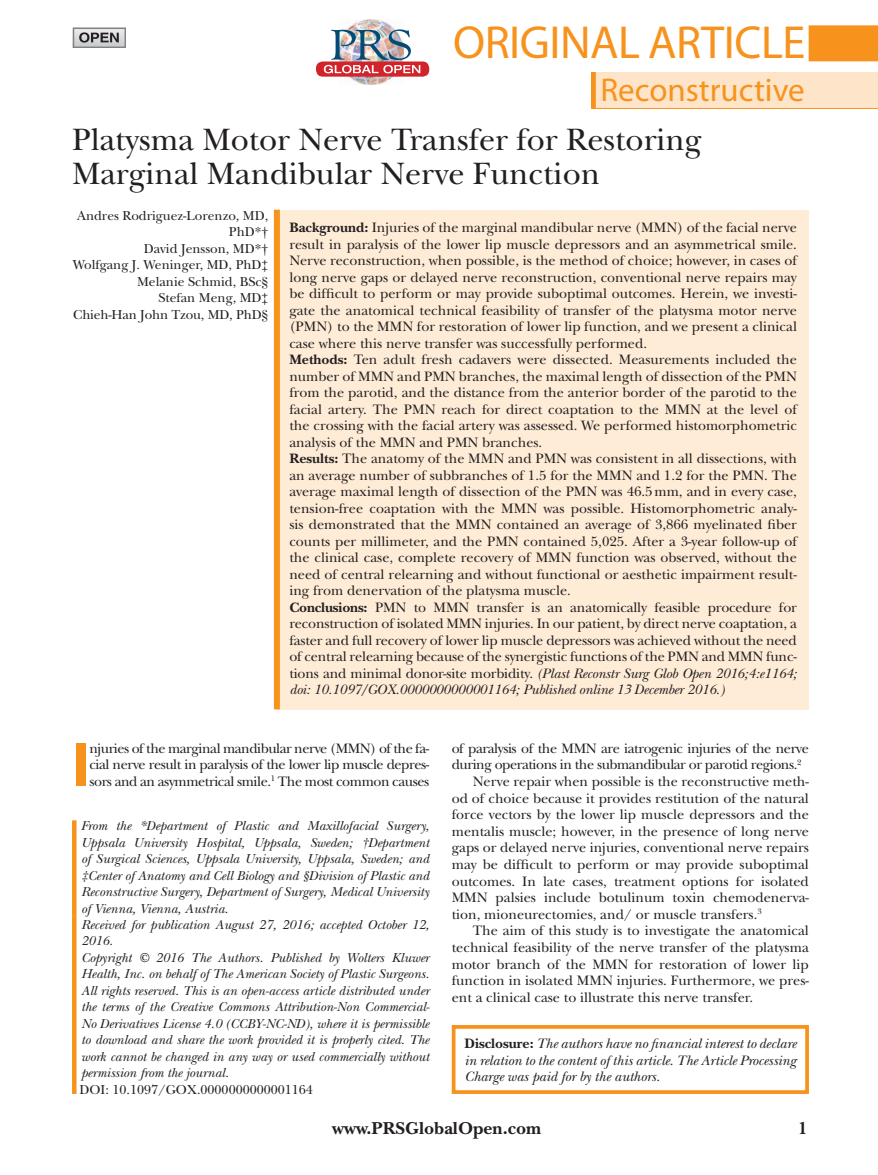
<style>
.page{position:relative;width:878px;height:1175px;background:#fff}
.page>*{position:absolute;margin:0;border:0;box-sizing:border-box;transform-origin:0 0}
.t1{font:700 63.15px "Myriad Pro";color:#f7931d}
.t2{font:46.5px "Myriad Pro";letter-spacing:-.01em;color:#f7931d}
.t3{font:33px "Myriad Pro";color:#f7931d}
.t4{font:32.25px/34.5px "New Baskerville";color:#231f20}
.t5{font:700 18px "New Baskerville";color:#231f20}
.t6{font:14.25px/16.5px "New Baskerville";color:#231f20;text-align:justify}
.t7{font:italic 14.25px/16.5px "New Baskerville";color:#231f20;text-align:justify}
.t8{font:14.25px "New Baskerville";letter-spacing:-.03em;color:#231f20}
.t9{font:italic 13.5px/16.5px "New Baskerville";color:#231f20}
.t10{font:13.5px/16.5px "New Baskerville";color:#231f20;text-align:right}
.s1{font-weight:700}
.s2{font-style:italic}
.s3{font-weight:700;font-style:normal}
</style>
<div class="page">
<div style="left:73px;top:28px;width:52px;height:20px;border:2px solid #808285"></div>
<svg style="left:79px;top:32px;width:40px;height:11px"></svg>
<img style="left:347px;top:20px;width:48px;height:64px">
<svg style="left:316px;top:61px;width:113px;height:16px"></svg>
<img style="left:324px;top:29px;width:96px;height:44px">
<hr style="left:72px;top:916px;width:4px;height:177px;background:#f7931d">
<hr style="left:72px;top:820px;width:4px;height:96px;background:#f7931d">
<div style="left:277px;top:210px;width:531px;height:499px;background:#feecd7"></div>
<div style="left:274px;top:210px;width:6px;height:499px;background:#f7931d"></div>
<div style="left:452px;top:1025px;width:356px;height:69px;border:4px solid #f7931d"></div>
<div style="left:596px;top:72px;width:282px;height:36px;background:#fee5ca"></div>
<div style="left:808px;top:25px;width:69px;height:36px;background:#f7931d"></div>
<h2 class="t2" style="left:453px;top:14px;width:354px">Original Article</h2>
<h3 class="t3" style="left:600px;top:69px;width:206px">Reconstructive</h3>
<h3 class="t4" style="left:72px;top:122px;width:631px">Platysma Motor Nerve Transfer for Restoring<br>Marginal Mandibular Nerve Function</h3>
<p class="t10" style="left:73px;top:207px;width:197px">Andres Rodriguez-Lorenzo, MD,<br>PhD*†<br>David Jensson, MD*†<br>Wolfgang J. Weninger, MD, PhD‡<br>Melanie Schmid, BSc§<br>Stefan Meng, MD‡<br>Chieh-Han John Tzou, MD, PhD§</p>
<p class="t6" style="left:289px;top:219px;width:509px;text-align:left"><span class="s1">Background:</span> Injuries of the marginal mandibular nerve (MMN) of the facial nerve result in paralysis of the lower lip muscle depressors and an asymmetrical smile.<br>Nerve reconstruction, when possible, is the method of choice; however, in cases of long nerve gaps or delayed nerve reconstruction, conventional nerve repairs may be difficult to perform or may provide suboptimal outcomes. Herein, we investi&shy;gate the anatomical technical feasibility of transfer of the platysma motor nerve (PMN) to the MMN for restoration of lower lip function, and we present a clinical case where this nerve transfer was successfully performed.<br><span class="s1">Methods:</span> Ten adult fresh cadavers were dissected. Measurements included the number of MMN and PMN branches, the maximal length of dissection of the PMN from the parotid, and the distance from the anterior border of the parotid to the facial artery. The PMN reach for direct coaptation to the MMN at the level of the crossing with the facial artery was assessed. We performed histomorphometric analysis of the MMN and PMN branches.<br><span class="s1">Results:</span> The anatomy of the MMN and PMN was consistent in all dissections, with an average number of subbranches of 1.5 for the MMN and 1.2 for the PMN. The average maximal length of dissection of the PMN was 46.5mm, and in every case, tension-free coaptation with the MMN was possible. Histomorphometric analy&shy;sis demonstrated that the MMN contained an average of 3,866 myelinated fiber counts per millimeter, and the PMN contained 5,025. After a 3-year follow-up of the clinical case, complete recovery of MMN function was observed, without the need of central relearning and without functional or aesthetic impairment result&shy;ing from denervation of the platysma muscle.<br><span class="s1">Conclusions:</span> PMN to MMN transfer is an anatomically feasible procedure for reconstruction of isolated MMN injuries. In our patient, by direct nerve coaptation, a faster and full recovery of lower lip muscle depressors was achieved without the need of central relearning because of the synergistic functions of the PMN and MMN func&shy;tions and minimal donor-site morbidity. <span class="s2">(Plast Reconstr Surg Glob Open 2016;4:e1164; doi: 10.1097/GOX.0000000000001164; Published online 13 December 2016.)</span></p>
<h1 class="t1" style="left:72px;top:723px;width:20px">I</h1>
<p class="t6" style="left:89px;top:740px;width:341px">njuries of the marginal mandibular nerve (MMN) of the fa&shy;cial nerve result in paralysis of the lower lip muscle depres&shy;sors and an asymmetrical smile.<sup>1</sup> The most common causes</p>
<p class="t8" style="left:452px;top:740px;width:359px">of paralysis of the MMN are iatrogenic injuries of the nerve</p>
<p class="t8" style="left:452px;top:756px;width:351px">during operations in the submandibular or parotid regions.<sup>2</sup></p>
<p class="t6" style="left:472px;top:773px;width:337px">Nerve repair when possible is the reconstructive meth-</p>
<p class="t6" style="left:451px;top:790px;width:359px">od of choice because it provides restitution of the natural</p>
<p class="t6" style="left:451px;top:806px;width:358px">force vectors by the lower lip muscle depressors and the</p>
<p class="t6" style="left:451px;top:823px;width:359px">mentalis muscle; however, in the presence of long nerve</p>
<p class="t6" style="left:451px;top:839px;width:359px">gaps or delayed nerve injuries, conventional nerve repairs</p>
<p class="t6" style="left:451px;top:856px;width:358px">may be difficult to perform or may provide suboptimal</p>
<p class="t6" style="left:451px;top:873px;width:358px">outcomes. In late cases, treatment options for isolated</p>
<p class="t6" style="left:451px;top:889px;width:359px">MMN palsies include botulinum toxin chemodenerva-</p>
<p class="t6" style="left:451px;top:906px;width:311px">tion, mioneurectomies, and/ or muscle transfers.<sup>3</sup></p>
<p class="t6" style="left:472px;top:922px;width:337px">The aim of this study is to investigate the anatomical</p>
<p class="t6" style="left:451px;top:939px;width:358px">technical feasibility of the nerve transfer of the platysma</p>
<p class="t6" style="left:451px;top:955px;width:358px">motor branch of the MMN for restoration of lower lip</p>
<p class="t6" style="left:451px;top:972px;width:358px">function in isolated MMN injuries. Furthermore, we pres-</p>
<p class="t6" style="left:451px;top:989px;width:303px">ent a clinical case to illustrate this nerve transfer.</p>
<p class="t9" style="left:81px;top:817px;width:350px;text-align:justify">From the *Department of Plastic and Maxillofacial Surgery, Uppsala University Hospital, Uppsala, Sweden; †Department of Surgical Sciences, Uppsala University, Uppsala, Sweden; and ‡Center of Anatomy and Cell Biology and §Division of Plastic and Reconstructive Surgery, Department of Surgery, Medical University of Vienna, Vienna, Austria.</p>
<p class="t9" style="left:81px;top:916px;width:350px">Received for publication August 27, 2016; accepted October 12, 2016.<br>Copyright © 2016 The Authors. Published by Wolters Kluwer Health, Inc. on behalf of The American Society of Plastic Surgeons.<br>All rights reserved. This is an open-access article distributed under the terms of the Creative Commons Attribution-Non Commercial-No Derivatives License 4.0 (CCBY-NC-ND), where it is permissible to download and share the work provided it is properly cited. The work cannot be changed in any way or used commercially without permission from the journal.</p>
<p class="t10" style="left:80px;top:1081px;width:235px">DOI: 10.1097/GOX.0000000000001164</p>
<p class="t7" style="left:464px;top:1035px;width:333px"><span class="s3">Disclosure:</span> The authors have no financial interest to declare in relation to the content of this article. The Article Processing Charge was paid for by the authors.</p>
<p class="t5" style="left:332px;top:1118px;width:210px">www.PRSGlobalOpen.com</p>
<p class="t5" style="left:798px;top:1118px;width:11px">1</p>
</div>
